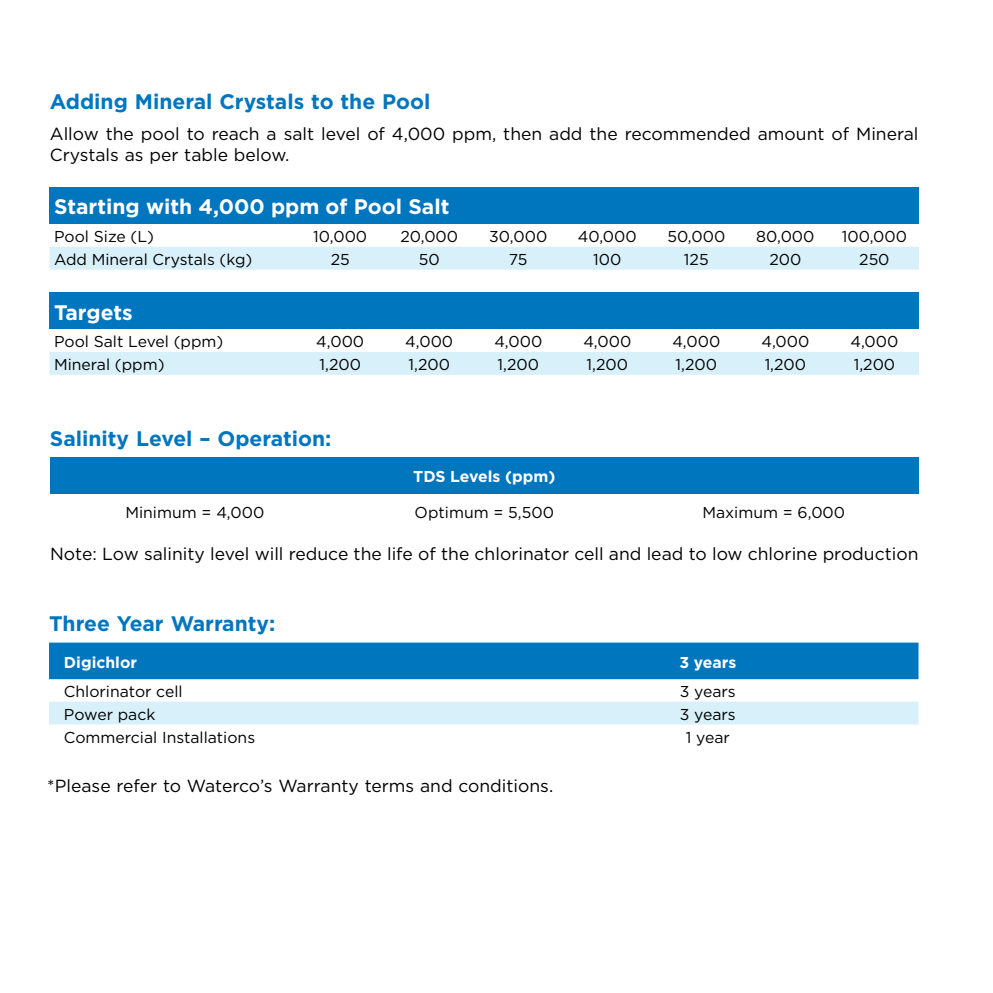
<style>
.page{position:relative;width:993px;height:993px;background:#fff}
.page>*{position:absolute;margin:0;border:0;box-sizing:border-box;transform-origin:0 0}
.t1{font:700 21px "Gotham HTF";color:#0076bf}
.t2{font:700 21px "Gotham HTF";color:#fff}
.t3{font:17.5px/21px "Gotham HTF";color:#000}
.t4{font:15.75px "Gotham HTF";color:#000}
.t5{font:700 15.75px "Gotham HTF";color:#fff}
</style>
<div class="page">
<div style="left:49px;top:187px;width:869px;height:37px;background:#0076bf"></div>
<div style="left:49px;top:247px;width:869px;height:22px;background:#d8f0f9"></div>
<div style="left:49px;top:292px;width:869px;height:37px;background:#0076bf"></div>
<div style="left:49px;top:352px;width:869px;height:22px;background:#d8f0f9"></div>
<div style="left:50px;top:457px;width:868px;height:36px;background:#0076bf"></div>
<div style="left:49px;top:642px;width:869px;height:37px;background:#0076bf"></div>
<div style="left:49px;top:701px;width:869px;height:23px;background:#d8f0f9"></div>
<h1 class="t1" style="left:50px;top:89px;width:382px">Adding Mineral Crystals to the Pool</h1>
<p class="t3" style="left:50px;top:123px;width:869px">Allow the pool to reach a salt level of 4,000 ppm, then add the recommended amount of Mineral<br>Crystals as per table below.</p>
<h1 class="t2" style="left:54px;top:195px;width:396px">Starting with 4,000 ppm of Pool Salt</h1>
<p class="t4" style="left:54px;top:227px;width:101px">Pool Size (L)</p>
<p class="t4" style="left:313px;top:227px;width:55px">10,000</p>
<p class="t4" style="left:400px;top:227px;width:59px">20,000</p>
<p class="t4" style="left:489px;top:227px;width:59px">30,000</p>
<p class="t4" style="left:577px;top:227px;width:60px">40,000</p>
<p class="t4" style="left:667px;top:227px;width:59px">50,000</p>
<p class="t4" style="left:756px;top:227px;width:60px">80,000</p>
<p class="t4" style="left:841px;top:227px;width:67px">100,000</p>
<p class="t4" style="left:54px;top:250px;width:200px">Add Mineral Crystals (kg)</p>
<p class="t4" style="left:330px;top:250px;width:21px">25</p>
<p class="t4" style="left:418px;top:250px;width:22px">50</p>
<p class="t4" style="left:509px;top:250px;width:20px">75</p>
<p class="t4" style="left:593px;top:250px;width:30px">100</p>
<p class="t4" style="left:683px;top:250px;width:26px">125</p>
<p class="t4" style="left:769px;top:250px;width:33px">200</p>
<p class="t4" style="left:858px;top:250px;width:32px">250</p>
<h1 class="t2" style="left:54px;top:300px;width:80px">Targets</h1>
<p class="t4" style="left:54px;top:333px;width:171px">Pool Salt Level (ppm)</p>
<p class="t4" style="left:316px;top:333px;width:49px">4,000</p>
<p class="t4" style="left:405px;top:333px;width:49px">4,000</p>
<p class="t4" style="left:494px;top:333px;width:49px">4,000</p>
<p class="t4" style="left:583px;top:333px;width:49px">4,000</p>
<p class="t4" style="left:672px;top:333px;width:49px">4,000</p>
<p class="t4" style="left:761px;top:333px;width:49px">4,000</p>
<p class="t4" style="left:850px;top:333px;width:49px">4,000</p>
<p class="t4" style="left:54px;top:355px;width:112px">Mineral (ppm)</p>
<p class="t4" style="left:319px;top:355px;width:43px">1,200</p>
<p class="t4" style="left:408px;top:355px;width:43px">1,200</p>
<p class="t4" style="left:497px;top:355px;width:43px">1,200</p>
<p class="t4" style="left:586px;top:355px;width:43px">1,200</p>
<p class="t4" style="left:675px;top:355px;width:43px">1,200</p>
<p class="t4" style="left:764px;top:355px;width:43px">1,200</p>
<p class="t4" style="left:853px;top:355px;width:43px">1,200</p>
<h1 class="t1" style="left:50px;top:426px;width:283px">Salinity Level – Operation:</h1>
<p class="t5" style="left:413px;top:467px;width:144px">TDS Levels (ppm)</p>
<p class="t4" style="left:125px;top:503px;width:140px">Minimum = 4,000</p>
<p class="t4" style="left:414px;top:503px;width:141px">Optimum = 5,500</p>
<p class="t4" style="left:702px;top:503px;width:144px">Maximum = 6,000</p>
<p class="t3" style="left:50px;top:543px;width:869px">Note: Low salinity level will reduce the life of the chlorinator cell and lead to low chlorine production</p>
<h1 class="t1" style="left:49px;top:611px;width:228px">Three Year Warranty:</h1>
<p class="t5" style="left:64px;top:652px;width:75px">Digichlor</p>
<p class="t5" style="left:679px;top:652px;width:58px">3 years</p>
<p class="t4" style="left:64px;top:682px;width:120px">Chlorinator cell</p>
<p class="t4" style="left:679px;top:682px;width:57px">3 years</p>
<p class="t4" style="left:64px;top:705px;width:93px">Power pack</p>
<p class="t4" style="left:679px;top:705px;width:57px">3 years</p>
<p class="t4" style="left:64px;top:728px;width:193px">Commercial Installations</p>
<p class="t4" style="left:685px;top:728px;width:46px">1 year</p>
<p class="t3" style="left:47px;top:774px;width:507px">*Please refer to Waterco’s Warranty terms and conditions.</p>
</div>
